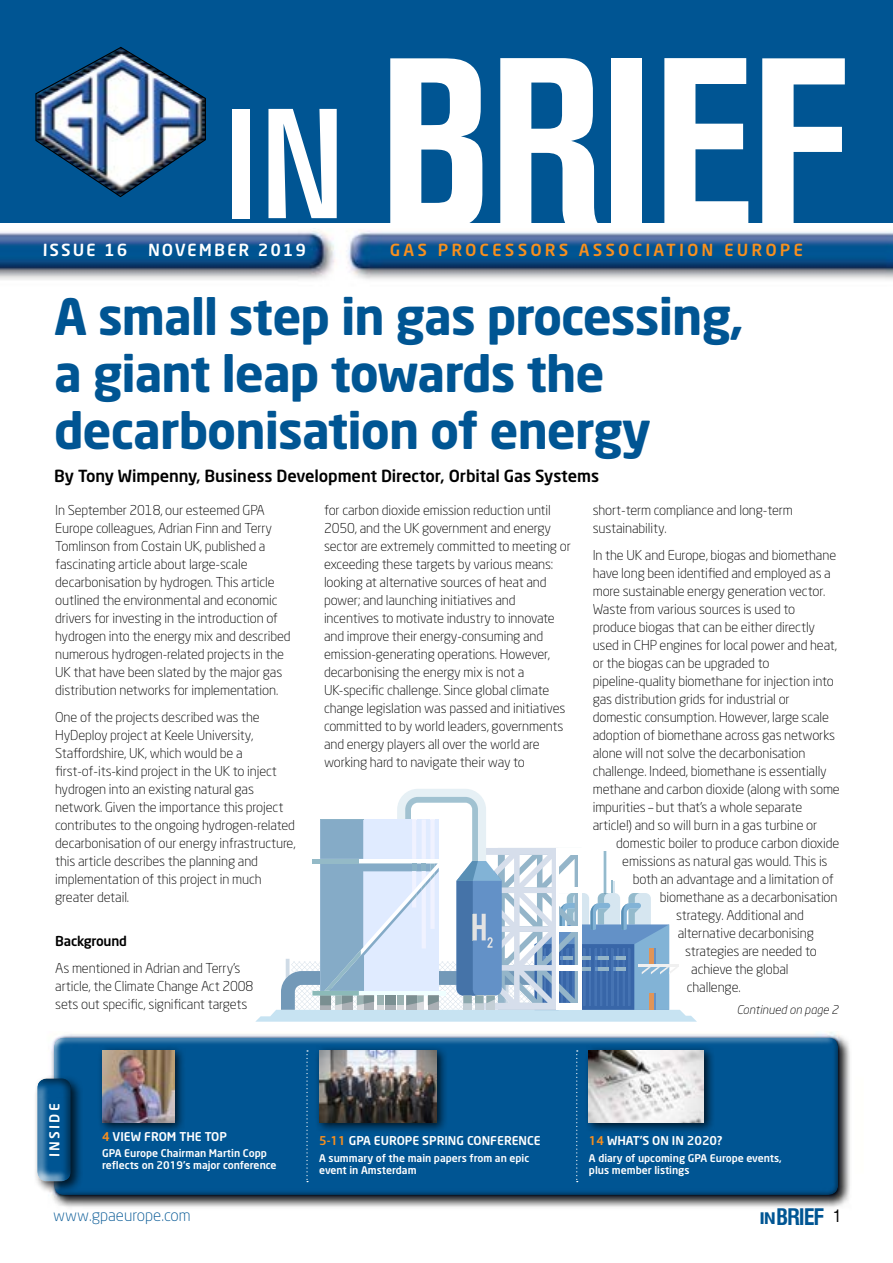
<style>
.page{position:relative;width:893px;height:1263px;background:#fff}
.page>*{position:absolute;margin:0;border:0;box-sizing:border-box;transform-origin:0 0}
.t1{font:700 condensed 239.25px "Akzidenz Grotesk BE";letter-spacing:-.01em;color:#fff}
.t2{font:condensed 154.5px "Akzidenz Grotesk BE";color:#fff;scale:1.31 1}
.t3{font:700 49.5px/57px "Neo Sans Std";letter-spacing:-.02em;color:#005593}
.t4{font:700 condensed 22.2px "Swiss 721 BT";letter-spacing:-.05em;color:#005593}
.t5{font:500 16.5px "Neo Sans Std";letter-spacing:-.005em;color:#000}
.t6{font:500 16.5px "Neo Sans Std";color:#f78f1e}
.t7{font:500 16.5px "Neo Sans Std";color:#fff}
.t8{font:300 15.9px "Neo Sans Std";color:#005593}
.t9{font:300 13.5px/18px "Neo Sans Std";letter-spacing:-.01em;color:#000}
.t10{font:500 13.5px "Neo Sans Std";letter-spacing:-.015em;color:#000}
.t11{font:500 13.5px "Neo Sans";color:#fff}
.t12{font:500 12px "Neo Sans";color:#fff}
.t13{font:italic 300 12px "Neo Sans Std";color:#000}
.t14{font:500 10.5px/12px "Neo Sans";color:#fff}
.s1{color:#f78f1e}
.s2{font-size:15.6px}
.s3{font-weight:400;font-size:16.5px;color:#000}
</style>
<div class="page">
<img style="left:0;top:230px;width:893px;height:50px">
<div style="left:0;top:0;width:893px;height:223px;background:#005593"></div>
<div style="left:51px;top:1034px;width:799px;height:174px;background:#000;opacity:.75"></div>
<div style="left:51px;top:1033px;width:795px;height:163px;background:#000;opacity:.75"></div>
<div style="left:34px;top:1075px;width:49px;height:118px;background:#000;opacity:.75"></div>
<div style="left:26px;top:1075px;width:46px;height:119px;background:#fff;opacity:.75"></div>
<div style="left:31px;top:1066px;width:41px;height:119px;background:#000;opacity:.75"></div>
<img style="left:34px;top:46px;width:172px;height:152px">
<div style="left:97px;top:1045px;width:89px;height:89px;background:#000;opacity:.75"></div>
<img style="left:102px;top:1050px;width:72px;height:72px">
<div style="left:314px;top:1045px;width:134px;height:89px;background:#000;opacity:.75"></div>
<img style="left:319px;top:1050px;width:118px;height:72px">
<svg style="left:306px;top:1050px;width:2px;height:132px"></svg>
<div style="left:584px;top:1045px;width:130px;height:89px;background:#000;opacity:.75"></div>
<img style="left:589px;top:1050px;width:115px;height:72px">
<svg style="left:576px;top:1050px;width:2px;height:132px"></svg>
<svg style="left:255px;top:789px;width:442px;height:233px"></svg>
<h2 class="t2" style="left:222px;top:79px;width:97px">IN</h2>
<p class="t7" style="left:43px;top:240px;width:265px">ISSUE 16 NOVEMBER 2019</p>
<h1 class="t1" style="left:378px;top:7px;width:468px">BRIEF</h1>
<p class="t6" style="left:390px;top:240px;width:415px">GAS PROCESSORS ASSOCIATION EUROPE</p>
<h3 class="t3" style="left:54px;top:286px;width:691px">A small step in gas processing, a giant leap towards the decarbonisation of energy</h3>
<p class="t5" style="left:54px;top:465px;width:546px">By Tony Wimpenny, Business Development Director, Orbital Gas Systems</p>
<p class="t9" style="left:55px;top:501px;width:237px">In September 2018, our esteemed GPA Europe colleagues, Adrian Finn and Terry Tomlinson from Costain UK, published a fascinating article about large-scale decarbonisation by hydrogen. This article outlined the environmental and economic drivers for investing in the introduction of hydrogen into the energy mix and described numerous hydrogen-related projects in the UK that have been slated by the major gas distribution networks for implementation.</p>
<p class="t9" style="left:55px;top:708px;width:242px">One of the projects described was the HyDeploy project at Keele University, Staffordshire, UK, which would be a first-of-its-kind project in the UK to inject hydrogen into an existing natural gas network. Given the importance this project contributes to the ongoing hydrogen-related decarbonisation of our energy infrastructure, this article describes the planning and implementation of this project in much greater detail.</p>
<p class="t10" style="left:55px;top:933px;width:73px">Background</p>
<p class="t9" style="left:55px;top:959px;width:200px">As mentioned in Adrian and Terry’s article, the Climate Change Act 2008 sets out specific, significant targets</p>
<p class="t9" style="left:324px;top:501px;width:248px">for carbon dioxide emission reduction until 2050, and the UK government and energy sector are extremely committed to meeting or exceeding these targets by various means: looking at alternative sources of heat and power; and launching initiatives and incentives to motivate industry to innovate and improve their energy-consuming and emission-generating operations. However, decarbonising the energy mix is not a UK-specific challenge. Since global climate change legislation was passed and initiatives committed to by world leaders, governments and energy players all over the world are working hard to navigate their way to</p>
<p class="t9" style="left:593px;top:501px;width:202px">short-term compliance and long-term sustainability.</p>
<p class="t9" style="left:593px;top:546px;width:249px">In the UK and Europe, biogas and biomethane have long been identified and employed as a more sustainable energy generation vector.<br>Waste from various sources is used to produce biogas that can be either directly used in CHP engines for local power and heat, or the biogas can be upgraded to pipeline-quality biomethane for injection into gas distribution grids for industrial or domestic consumption. However, large scale adoption of biomethane across gas networks alone will not solve the decarbonisation challenge. Indeed, biomethane is essentially methane and carbon dioxide (along with some impurities – but that’s a whole separate article!) and so will burn in a gas turbine or</p>
<p class="t9" style="left:616px;top:833px;width:224px">domestic boiler to produce carbon dioxide</p>
<p class="t9" style="left:622px;top:851px;width:207px">emissions as natural gas would. This is</p>
<p class="t9" style="left:633px;top:869px;width:203px">both an advantage and a limitation of</p>
<p class="t9" style="left:660px;top:887px;width:179px">biomethane as a decarbonisation</p>
<p class="t9" style="left:676px;top:905px;width:129px">strategy. Additional and</p>
<p class="t9" style="left:678px;top:923px;width:138px">alternative decarbonising</p>
<p class="t9" style="left:685px;top:941px;width:133px">strategies are needed to</p>
<p class="t9" style="left:691px;top:959px;width:99px">achieve the global</p>
<p class="t9" style="left:687px;top:977px;width:55px">challenge.</p>
<p class="t13" style="left:737px;top:1003px;width:103px">Continued on page 2</p>
<p class="t11" style="left:46px;top:1157px;width:56px;rotate:-90deg">INSIDE</p>
<p class="t12" style="left:102px;top:1129px;width:126px"><span class="s1">4</span> VIEW FROM THE TOP</p>
<p class="t14" style="left:102px;top:1147px;width:176px">GPA Europe Chairman Martin Copp reflects on 2019's major conference</p>
<p class="t8" style="left:53px;top:1206px;width:139px">www.gpaeurope.com</p>
<p class="t12" style="left:319px;top:1133px;width:223px"><span class="s1">5-11</span> GPA EUROPE SPRING CONFERENCE</p>
<p class="t14" style="left:319px;top:1151px;width:212px">A summary of the main papers from an epic event in Amsterdam</p>
<p class="t12" style="left:589px;top:1133px;width:135px"><span class="s1">14</span> WHAT'S ON IN 2020?</p>
<p class="t14" style="left:589px;top:1151px;width:195px">A diary of upcoming GPA Europe events, plus member listings</p>
<h3 class="t4" style="left:759px;top:1204px;width:83px"><span class="s2">IN</span>BRIEF <span class="s3">1</span></h3>
</div>
